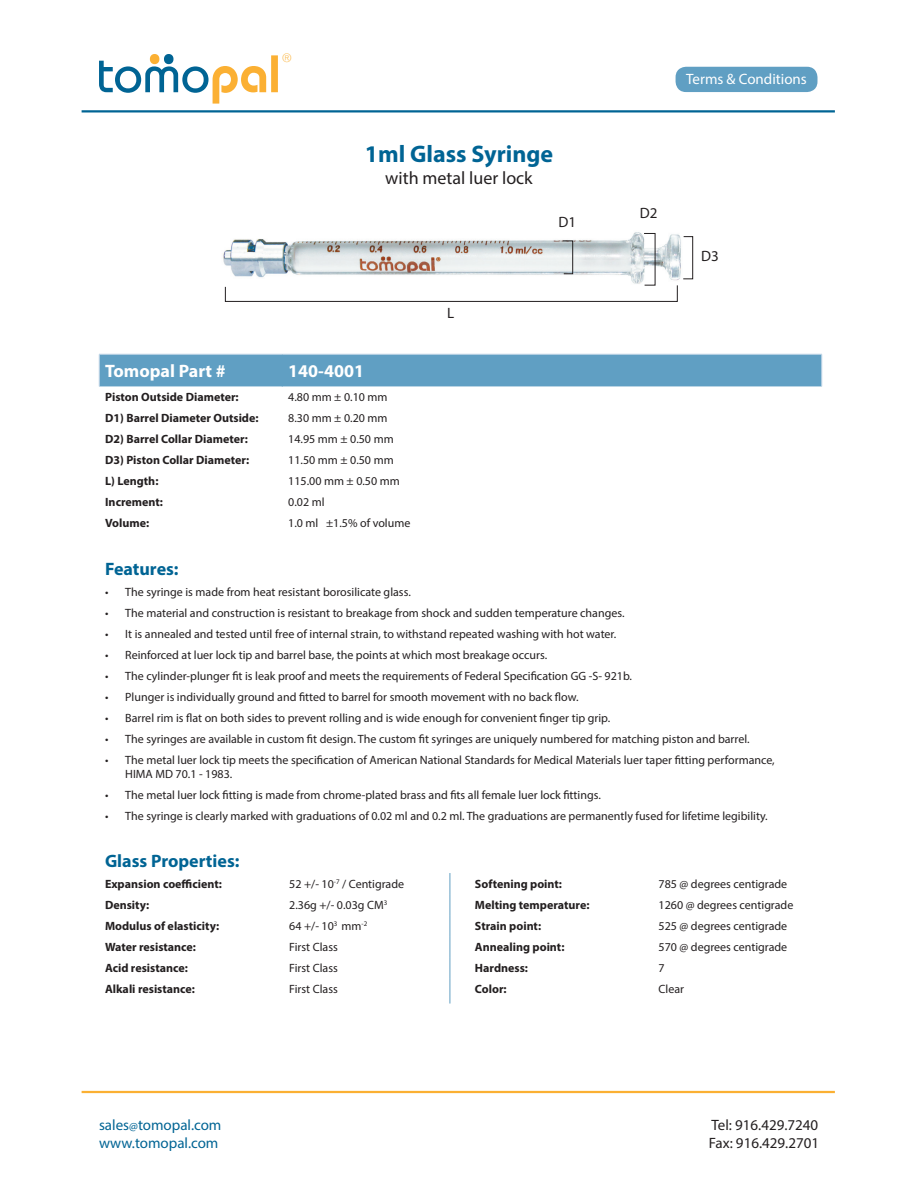
<style>
.page{position:relative;width:918px;height:1188px;background:#fff}
.page>*{position:absolute;margin:0;border:0;box-sizing:border-box;transform-origin:0 0}
.header_1{font:700 24px "Myriad Pro";color:#006494}
.Subhead{font:700 18px "Myriad Pro";color:#006494}
.t1{font:700 18px "Myriad Pro";color:#fff}
.header_1-2{font:18px "Myriad Pro";color:#231f20}
.t2{font:15px "Myriad Pro";color:#231f20}
.t3{font:15px "Myriad Pro";color:#006494}
.t4{font:15px "Myriad Pro";color:#fff}
.Data{font:12px/14.4px "Myriad Pro";color:#231f20}
.Data_type{font:700 12px "Myriad Pro";color:#231f20}
.t5{font:300 12px "Bauhaus LT";color:#fbb033}
.s1{font-size:12px}
</style>
<div class="page">
<svg style="left:99px;top:54px;width:179px;height:50px"></svg>
<hr style="left:82px;top:1091px;width:753px;height:2px;background:#fbb033">
<div style="left:676px;top:67px;width:142px;height:25px;background:#609fc3;border-radius:10px"></div>
<hr style="left:82px;top:110px;width:753px;height:2px;background:#006494">
<div style="left:100px;top:355px;width:722px;height:31px;background:#609fc3"></div>
<hr style="left:282px;top:354px;width:1px;height:32px;background:#609fc3">
<hr style="left:99px;top:354px;width:183px;height:1px;background:#c9dbea">
<hr style="left:99px;top:354px;width:1px;height:32px;background:#c9dbea">
<hr style="left:282px;top:354px;width:540px;height:1px;background:#c9dbea">
<hr style="left:822px;top:354px;width:1px;height:32px;background:#c9dbea">
<svg style="left:450px;top:873px;width:1px;height:131px"></svg>
<img style="left:223px;top:232px;width:471px;height:70px">
<div style="left:683px;top:236px;width:10px;height:43px;border:1px solid #231f20"></div>
<svg style="left:225px;top:233px;width:453px;height:69px"></svg>
<p class="t5" style="left:282px;top:51px;width:11px">®</p>
<p class="header_1" style="left:365px;top:138px;width:190px">1ml Glass Syringe</p>
<p class="header_1-2" style="left:385px;top:166px;width:149px">with metal luer lock</p>
<p class="t2" style="left:447px;top:303px;width:9px">L</p>
<p class="t2" style="left:558px;top:213px;width:19px">D1</p>
<p class="t4" style="left:686px;top:69px;width:122px">Terms &amp; Conditions</p>
<p class="t2" style="left:640px;top:204px;width:19px">D2</p>
<p class="t2" style="left:701px;top:246px;width:19px">D3</p>
<p class="t1" style="left:105px;top:359px;width:122px">Tomopal Part #</p>
<p class="t1" style="left:288px;top:359px;width:77px">140-4001</p>
<p class="Data_type" style="left:105px;top:390px;width:135px">Piston Outside Diameter:</p>
<p class="Data" style="left:288px;top:390px;width:101px">4.80 mm ± 0.10 mm</p>
<p class="Data_type" style="left:105px;top:411px;width:155px">D1) Barrel Diameter Outside:</p>
<p class="Data" style="left:288px;top:411px;width:101px">8.30 mm ± 0.20 mm</p>
<p class="Data_type" style="left:105px;top:432px;width:144px">D2) Barrel Collar Diameter:</p>
<p class="Data" style="left:288px;top:432px;width:107px">14.95 mm ± 0.50 mm</p>
<p class="Data_type" style="left:105px;top:453px;width:146px">D3) Piston Collar Diameter:</p>
<p class="Data" style="left:288px;top:453px;width:107px">11.50 mm ± 0.50 mm</p>
<p class="Data_type" style="left:105px;top:474px;width:55px">L) Length:</p>
<p class="Data" style="left:288px;top:474px;width:113px">115.00 mm ± 0.50 mm</p>
<p class="Data_type" style="left:105px;top:495px;width:59px">Increment:</p>
<p class="Data" style="left:288px;top:495px;width:38px">0.02 ml</p>
<p class="Data_type" style="left:105px;top:516px;width:46px">Volume:</p>
<p class="Data" style="left:288px;top:516px;width:124px">1.0 ml ±1.5% of volume</p>
<p class="Subhead" style="left:105px;top:557px;width:75px">Features:</p>
<p class="Data" style="left:105px;top:584px;width:5px">•</p>
<p class="Data" style="left:125px;top:584px;width:287px">The syringe is made from heat resistant borosilicate glass.</p>
<p class="Data" style="left:105px;top:605px;width:5px">•</p>
<p class="Data" style="left:125px;top:605px;width:501px">The material and construction is resistant to breakage from shock and sudden temperature changes.</p>
<p class="Data" style="left:105px;top:626px;width:5px">•</p>
<p class="Data" style="left:125px;top:626px;width:493px">It is annealed and tested until free of internal strain, to withstand repeated washing with hot water.</p>
<p class="Data" style="left:105px;top:647px;width:5px">•</p>
<p class="Data" style="left:125px;top:647px;width:423px">Reinforced at luer lock tip and barrel base, the points at which most breakage occurs.</p>
<p class="Data" style="left:105px;top:668px;width:5px">•</p>
<p class="Data" style="left:125px;top:668px;width:508px">The cylinder-plunger fit is leak proof and meets the requirements of Federal Specification GG -S- 921b.</p>
<p class="Data" style="left:105px;top:689px;width:5px">•</p>
<p class="Data" style="left:125px;top:689px;width:455px">Plunger is individually ground and fitted to barrel for smooth movement with no back flow.</p>
<p class="Data" style="left:105px;top:710px;width:5px">•</p>
<p class="Data" style="left:125px;top:710px;width:487px">Barrel rim is flat on both sides to prevent rolling and is wide enough for convenient finger tip grip.</p>
<p class="Data" style="left:105px;top:731px;width:5px">•</p>
<p class="Data" style="left:125px;top:731px;width:626px">The syringes are available in custom fit design. The custom fit syringes are uniquely numbered for matching piston and barrel.</p>
<p class="Data" style="left:105px;top:752px;width:5px">•</p>
<p class="Data" style="left:125px;top:752px;width:651px">The metal luer lock tip meets the specification of American National Standards for Medical Materials luer taper fitting performance,<br>HIMA MD 70.1 - 1983.</p>
<p class="Data" style="left:105px;top:788px;width:5px">•</p>
<p class="Data" style="left:125px;top:788px;width:477px">The metal luer lock fitting is made from chrome-plated brass and fits all female luer lock fittings.</p>
<p class="Data" style="left:105px;top:809px;width:5px">•</p>
<p class="Data" style="left:125px;top:809px;width:644px">The syringe is clearly marked with graduations of 0.02 ml and 0.2 ml. The graduations are permanently fused for lifetime legibility.</p>
<p class="Subhead" style="left:105px;top:849px;width:136px">Glass Properties:</p>
<p class="Data_type" style="left:105px;top:876px;width:118px">Expansion coefficient:</p>
<p class="Data" style="left:289px;top:877px;width:116px">52 +/- 10<sup>-7</sup> / Centigrade</p>
<p class="Data_type" style="left:475px;top:876px;width:89px">Softening point:</p>
<p class="Data" style="left:659px;top:877px;width:130px">785 @ degrees centigrade</p>
<p class="Data_type" style="left:105px;top:897px;width:46px">Density:</p>
<p class="Data" style="left:289px;top:898px;width:100px">2.36g +/- 0.03g CM<sup>3</sup></p>
<p class="Data_type" style="left:475px;top:897px;width:116px">Melting temperature:</p>
<p class="Data" style="left:659px;top:898px;width:136px">1260 @ degrees centigrade</p>
<p class="Data_type" style="left:105px;top:918px;width:116px">Modulus of elasticity:</p>
<p class="Data" style="left:289px;top:919px;width:80px">64 +/- 10<sup>3</sup> mm<sup>-2</sup></p>
<p class="Data_type" style="left:475px;top:918px;width:68px">Strain point:</p>
<p class="Data" style="left:659px;top:919px;width:130px">525 @ degrees centigrade</p>
<p class="Data_type" style="left:105px;top:939px;width:93px">Water resistance:</p>
<p class="Data" style="left:289px;top:940px;width:50px">First Class</p>
<p class="Data_type" style="left:475px;top:939px;width:91px">Annealing point:</p>
<p class="Data" style="left:659px;top:940px;width:130px">570 @ degrees centigrade</p>
<p class="Data_type" style="left:105px;top:960px;width:84px">Acid resistance:</p>
<p class="Data" style="left:289px;top:961px;width:50px">First Class</p>
<p class="Data_type" style="left:475px;top:960px;width:55px">Hardness:</p>
<p class="Data" style="left:659px;top:961px;width:8px">7</p>
<p class="Data_type" style="left:105px;top:981px;width:92px">Alkali resistance:</p>
<p class="Data" style="left:289px;top:982px;width:50px">First Class</p>
<p class="Data_type" style="left:475px;top:981px;width:33px">Color:</p>
<p class="Data" style="left:659px;top:982px;width:27px">Clear</p>
<p class="t3" style="left:99px;top:1116px;width:124px">sales<span class="s1">@</span>tomopal.com</p>
<p class="t3" style="left:99px;top:1134px;width:121px">www.tomopal.com</p>
<p class="t2" style="left:711px;top:1116px;width:108px">Tel: 916.429.7240</p>
<p class="t2" style="left:709px;top:1134px;width:112px">Fax: 916.429.2701</p>
</div>
